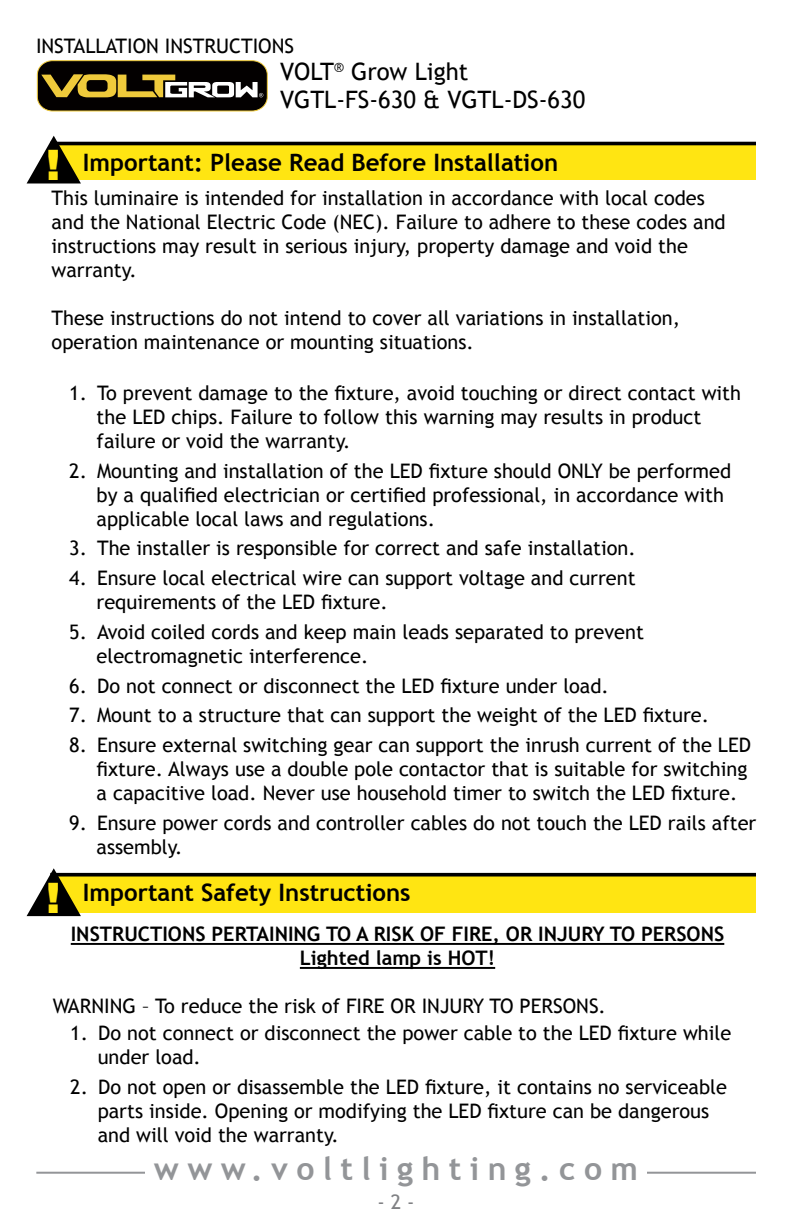
<style>
.page{position:relative;width:792px;height:1224px;background:#fff}
.page>*{position:absolute;margin:0;border:0;box-sizing:border-box;transform-origin:0 0}
.t1{font:900 42px "Arial";color:#ffe512;scale:1.07 1}
.t2{font:700 32px "Trebuchet MS";letter-spacing:.26em;color:#939598}
.t3{font:700 24px "Trebuchet MS";color:#000}
.t4{font:24px/28px "Trebuchet MS";color:#000}
.t5{font:20px/24px "Trebuchet MS";color:#000}
.t6{font:700 20px/24px "Trebuchet MS";color:#000;text-align:center}
.t7{font:20px "Trebuchet MS";color:#808184}
</style>
<div class="page">
<div style="left:57px;top:144px;width:699px;height:36px;background:#ffe512"></div>
<div style="left:37px;top:61px;width:230px;height:50px;background:#030000;border-radius:15px"></div>
<div style="left:37px;top:60px;width:231px;height:51px;border:1px solid #f0cb3c;border-radius:15px"></div>
<svg style="left:41px;top:74px;width:222px;height:23px"></svg>
<div style="left:50px;top:142px;width:706px;height:3px;border:2px solid #000"></div>
<svg style="left:26px;top:135px;width:58px;height:49px"></svg>
<hr style="left:36px;top:1172px;width:720px;height:2px;background:#939598">
<div style="left:145px;top:1156px;width:502px;height:35px;background:#fff"></div>
<div style="left:57px;top:876px;width:699px;height:37px;background:#ffe512"></div>
<div style="left:50px;top:873px;width:706px;height:4px;border:2px solid #000"></div>
<svg style="left:26px;top:868px;width:58px;height:49px"></svg>
<hr style="left:71px;top:943px;width:653px;height:2px;background:#000">
<hr style="left:300px;top:967px;width:195px;height:2px;background:#000">
<p class="t5" style="left:36px;top:34px;width:260px">INSTALLATION INSTRUCTIONS</p>
<h1 class="t1" style="left:46px;top:135px;width:16px">!</h1>
<p class="t4" style="left:280px;top:57px;width:307px">VOLT<sup>®</sup> Grow Light<br>VGTL-FS-630 &amp; VGTL-DS-630</p>
<p class="t3" style="left:83px;top:148px;width:477px">Important: Please Read Before Installation</p>
<p class="t5" style="left:52px;top:186px;width:676px">This luminaire is intended for installation in accordance with local codes and the National Electric Code (NEC). Failure to adhere to these codes and instructions may result in serious injury, property damage and void the warranty.</p>
<p class="t5" style="left:52px;top:306px;width:630px">These instructions do not intend to cover all variations in installation, operation maintenance or mounting situations.</p>
<p class="t5" style="left:97px;top:381px;width:646px;text-indent:-27px">1. To prevent damage to the fixture, avoid touching or direct contact with the LED chips. Failure to follow this warning may results in product failure or void the warranty.</p>
<p class="t5" style="left:97px;top:459px;width:636px;text-indent:-27px">2. Mounting and installation of the LED fixture should ONLY be performed by a qualified electrician or certified professional, in accordance with applicable local laws and regulations.</p>
<p class="t5" style="left:69px;top:537px;width:568px">3. The installer is responsible for correct and safe installation.</p>
<p class="t5" style="left:97px;top:566px;width:541px;text-indent:-27px">4. Ensure local electrical wire can support voltage and current requirements of the LED fixture.</p>
<p class="t5" style="left:97px;top:620px;width:549px;text-indent:-27px">5. Avoid coiled cords and keep main leads separated to prevent electromagnetic interference.</p>
<p class="t5" style="left:69px;top:674px;width:541px">6. Do not connect or disconnect the LED fixture under load.</p>
<p class="t5" style="left:69px;top:704px;width:641px">7. Mount to a structure that can support the weight of the LED fixture.</p>
<p class="t5" style="left:97px;top:733px;width:656px;text-indent:-27px">8. Ensure external switching gear can support the inrush current of the LED fixture. Always use a double pole contactor that is suitable for switching a capacitive load. Never use household timer to switch the LED fixture.</p>
<p class="t5" style="left:97px;top:811px;width:661px;text-indent:-27px">9. Ensure power cords and controller cables do not touch the LED rails after assembly.</p>
<h1 class="t1" style="left:46px;top:867px;width:16px">!</h1>
<p class="t3" style="left:83px;top:877px;width:329px">Important Safety Instructions</p>
<p class="t6" style="left:71px;top:922px;width:655px">INSTRUCTIONS PERTAINING TO A RISK OF FIRE, OR INJURY TO PERSONS<br>Lighted lamp is HOT!</p>
<p class="t5" style="left:53px;top:995px;width:555px">WARNING – To reduce the risk of FIRE OR INJURY TO PERSONS.</p>
<p class="t5" style="left:98px;top:1021px;width:635px;text-indent:-27px">1. Do not connect or disconnect the power cable to the LED fixture while under load.</p>
<p class="t5" style="left:98px;top:1075px;width:631px;text-indent:-27px">2. Do not open or disassemble the LED fixture, it contains no serviceable parts inside. Opening or modifying the LED fixture can be dangerous and will void the warranty.</p>
<h2 class="t2" style="left:154px;top:1149px;width:485px">www.voltlighting.com</h2>
<p class="t7" style="left:377px;top:1190px;width:39px">- 2 -</p>
</div>
